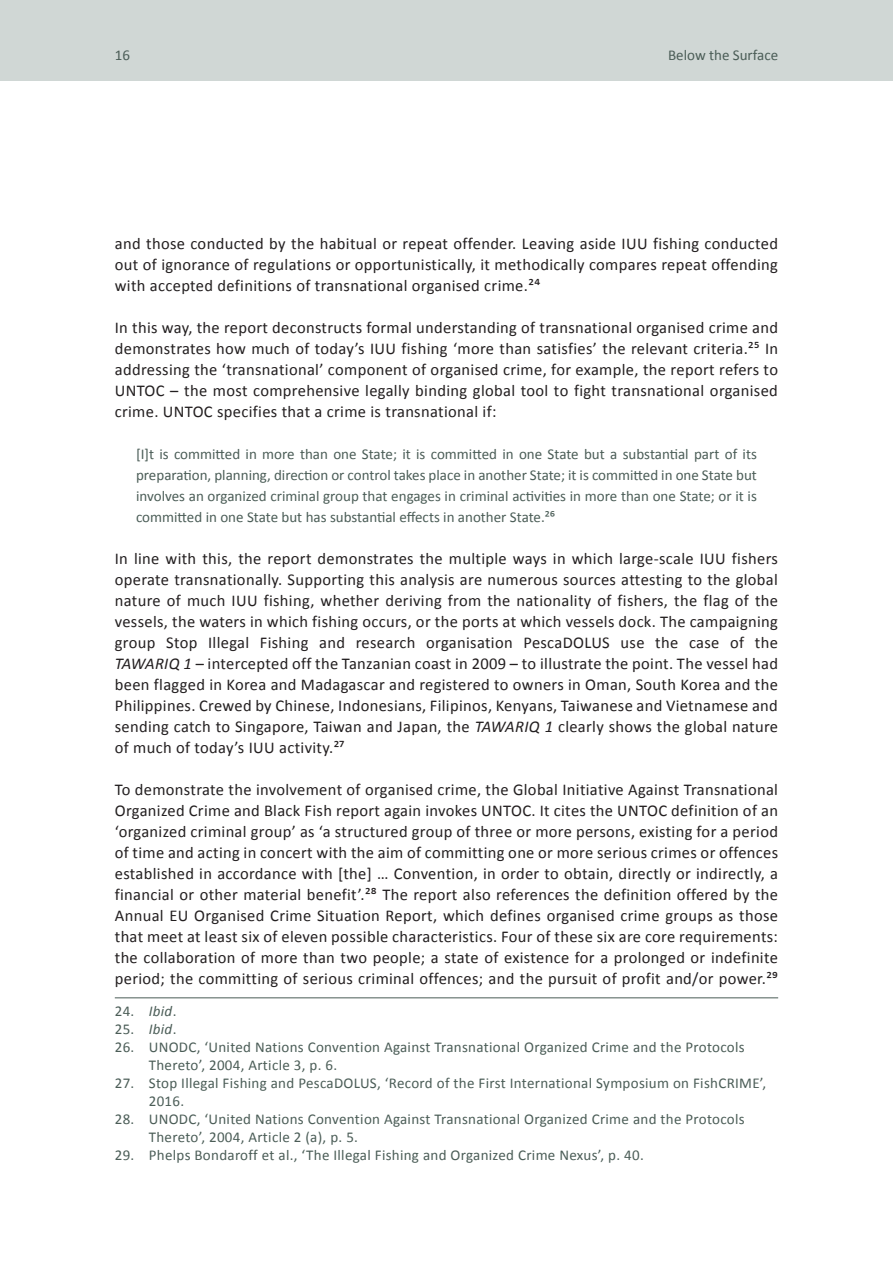
<style>
.page{position:relative;width:893px;height:1263px;background:#fff}
.page>*{position:absolute;margin:0;border:0;box-sizing:border-box;transform-origin:0 0}
.t1{font:16.5px/21px "Calibri";letter-spacing:.02em;color:#231f20;text-align:justify}
.Footnote_text{font:15px/18px "Calibri";letter-spacing:.02em;color:#4b5d57}
.Block_quote{font:15px/21px "Calibri";color:#4b5d57;text-align:justify}
.s1{font-style:italic}
</style>
<div class="page">
<div style="left:0;top:0;width:893px;height:81px;background:#d0d7d5"></div>
<hr style="left:115px;top:997px;width:663px;height:1px;background:#4b5d57">
<p class="Block_quote" style="left:115px;top:44px;width:17px">16</p>
<p class="Block_quote" style="left:668px;top:44px;width:112px">Below the Surface</p>
<p class="t1" style="left:115px;top:233px;width:665px">and those conducted by the habitual or repeat offender. Leaving aside IUU fishing conducted out of ignorance of regulations or opportunistically, it methodically compares repeat offending with accepted definitions of transnational organised crime.24</p>
<p class="t1" style="left:115px;top:317px;width:665px">In this way, the report deconstructs formal understanding of transnational organised crime and demonstrates how much of today’s IUU fishing ‘more than satisfies’ the relevant criteria.25 In addressing the ‘transnational’ component of organised crime, for example, the report refers to UNTOC – the most comprehensive legally binding global tool to fight transnational organised crime. UNTOC specifies that a crime is transnational if:</p>
<p class="Block_quote" style="left:136px;top:443px;width:622px">[I]t is committed in more than one State; it is committed in one State but a substantial part of its preparation, planning, direction or control takes place in another State; it is committed in one State but involves an organized criminal group that engages in criminal activities in more than one State; or it is committed in one State but has substantial effects in another State.26</p>
<p class="t1" style="left:115px;top:548px;width:665px">In line with this, the report demonstrates the multiple ways in which large-scale IUU fishers operate transnationally. Supporting this analysis are numerous sources attesting to the global nature of much IUU fishing, whether deriving from the nationality of fishers, the flag of the vessels, the waters in which fishing occurs, or the ports at which vessels dock. The campaigning group Stop Illegal Fishing and research organisation PescaDOLUS use the case of the <span class="s1">TAWARIQ 1</span> – intercepted off the Tanzanian coast in 2009 – to illustrate the point. The vessel had been flagged in Korea and Madagascar and registered to owners in Oman, South Korea and the Philippines. Crewed by Chinese, Indonesians, Filipinos, Kenyans, Taiwanese and Vietnamese and sending catch to Singapore, Taiwan and Japan, the <span class="s1">TAWARIQ 1</span> clearly shows the global nature of much of today’s IUU activity.27</p>
<p class="t1" style="left:115px;top:779px;width:665px">To demonstrate the involvement of organised crime, the Global Initiative Against Transnational Organized Crime and Black Fish report again invokes UNTOC. It cites the UNTOC definition of an ‘organized criminal group’ as ‘a structured group of three or more persons, existing for a period of time and acting in concert with the aim of committing one or more serious crimes or offences established in accordance with [the] … Convention, in order to obtain, directly or indirectly, a financial or other material benefit’.28 The report also references the definition offered by the Annual EU Organised Crime Situation Report, which defines organised crime groups as those that meet at least six of eleven possible characteristics. Four of these six are core requirements: the collaboration of more than two people; a state of existence for a prolonged or indefinite period; the committing of serious criminal offences; and the pursuit of profit and/or power.29</p>
<p class="Footnote_text" style="left:115px;top:1002px;width:63px">24. <span class="s1">Ibid</span>.</p>
<p class="Footnote_text" style="left:115px;top:1020px;width:63px">25. <span class="s1">Ibid</span>.</p>
<p class="Footnote_text" style="left:149px;top:1038px;width:597px;text-indent:-34px">26. UNODC, ‘United Nations Convention Against Transnational Organized Crime and the Protocols<br>Thereto’, 2004, Article 3, p. 6.</p>
<p class="Footnote_text" style="left:149px;top:1074px;width:619px;text-indent:-34px">27. Stop Illegal Fishing and PescaDOLUS, ‘Record of the First International Symposium on FishCRIME’,<br>2016.</p>
<p class="Footnote_text" style="left:149px;top:1110px;width:597px;text-indent:-34px">28. UNODC, ‘United Nations Convention Against Transnational Organized Crime and the Protocols<br>Thereto’, 2004, Article 2 (a), p. 5.</p>
<p class="Footnote_text" style="left:115px;top:1146px;width:530px">29. Phelps Bondaroff et al., ‘The Illegal Fishing and Organized Crime Nexus’, p. 40.</p>
</div>
